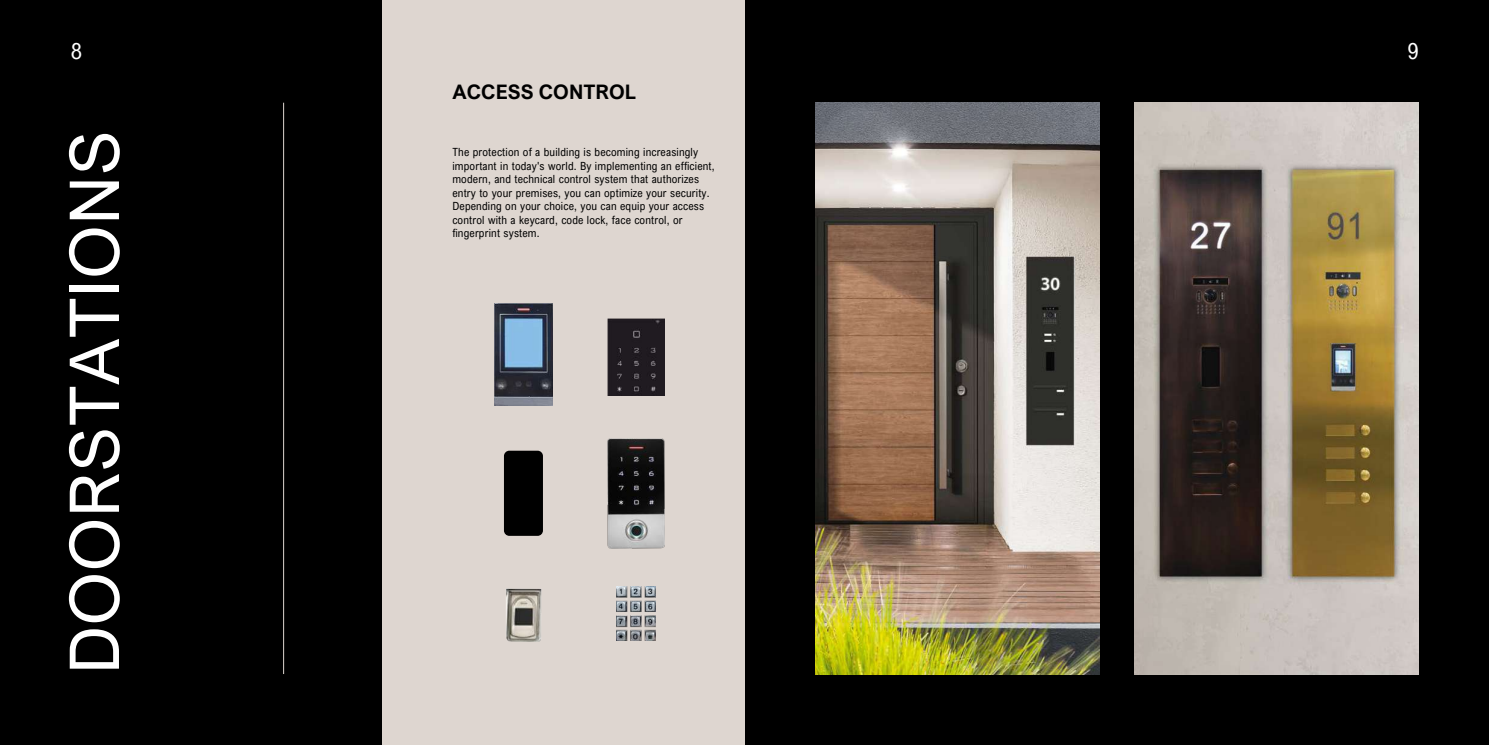
<style>
.page{position:relative;width:1489px;height:745px;background:#fff}
.page>*{position:absolute;margin:0;border:0;box-sizing:border-box;transform-origin:0 0}
.t1{font:68.75px "Arial Nova";letter-spacing:.01em;color:#fff}
.t2{font:22.5px "Arial Nova Cond";color:#fff}
.t3{font:700 20px "Arial Nova";color:#000}
.t4{font:11.25px/13.5px "Arial Nova Cond";letter-spacing:.015em;color:#000}
</style>
<div class="page">
<div style="left:0;top:0;width:1488px;height:744px;background:#000"></div>
<hr style="left:283px;top:103px;width:1px;height:570px;background:#ded6d0">
<div style="left:381px;top:0;width:363px;height:744px;background:#ded6d0"></div>
<img style="left:815px;top:103px;width:283px;height:570px">
<img style="left:1134px;top:103px;width:283px;height:570px">
<img style="left:506px;top:588px;width:35px;height:53px">
<img style="left:616px;top:586px;width:39px;height:54px">
<img style="left:607px;top:318px;width:57px;height:77px">
<img style="left:607px;top:438px;width:57px;height:110px">
<img style="left:494px;top:303px;width:58px;height:102px">
<div style="left:504px;top:450px;width:39px;height:85px;background:#000;border-radius:5px"></div>
<h2 class="t2" style="left:71px;top:37px;width:13px">8</h2>
<h2 class="t2" style="left:1407px;top:37px;width:13px">9</h2>
<h1 class="t1" style="left:55px;top:673px;width:545px;rotate:-90deg">DOORSTATIONS</h1>
<h3 class="t3" style="left:452px;top:80px;width:185px">ACCESS CONTROL</h3>
<p class="t4" style="left:452px;top:145px;width:264px">The protection of a building is becoming increasingly important in today's world. By implementing an efficient, modern, and technical control system that authorizes entry to your premises, you can optimize your security.<br>Depending on your choice, you can equip your access control with a keycard, code lock, face control, or fingerprint system.</p>
</div>
